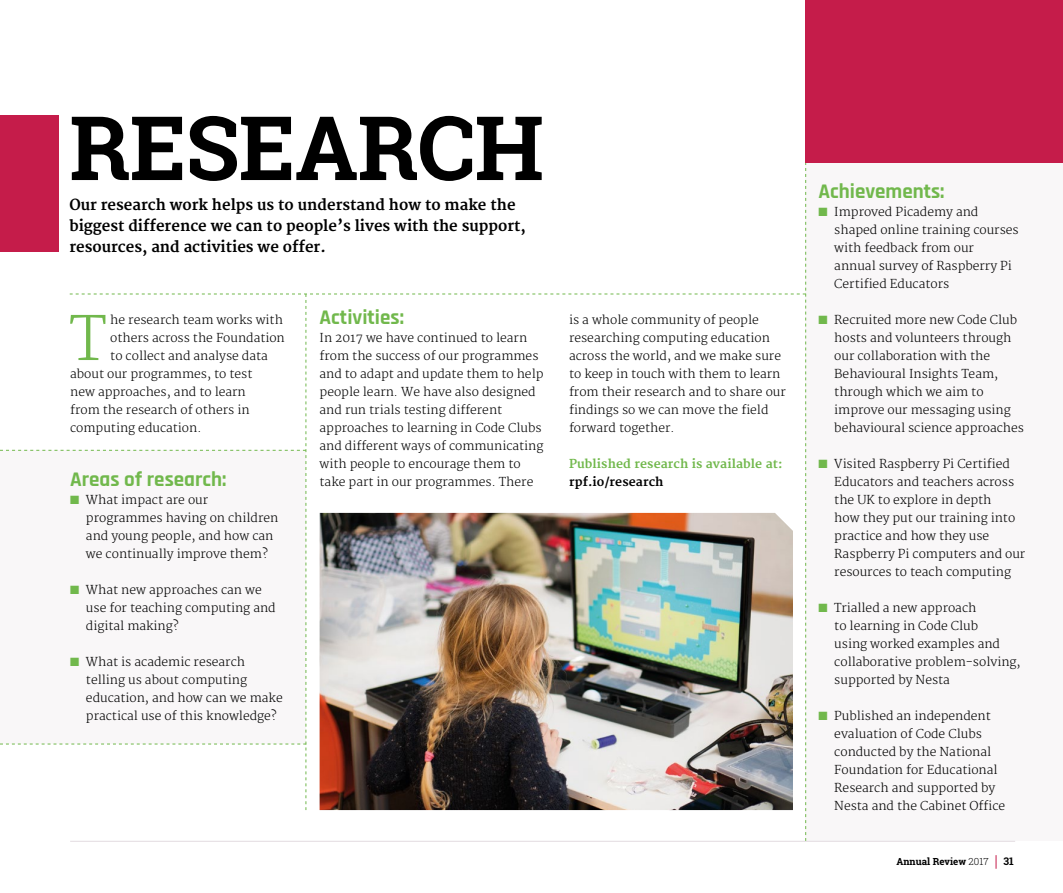
<style>
.page{position:relative;width:1063px;height:893px;background:#fff}
.page>*{position:absolute;margin:0;border:0;box-sizing:border-box;transform-origin:0 0}
.t1{font:700 88.95px "Roboto Slab";letter-spacing:-.01em;color:#000}
.t2{font:300 59.4px "Merriweather";color:#71b84c}
.t3{font:700 21px "Rajdhani";color:#71b84c}
.t4{font:700 15px/21px "Merriweather";color:#000}
.t5{font:300 12px/18px "Merriweather";color:#000}
.t6{font:700 12px "Merriweather";letter-spacing:.01em;color:#71b84c}
.t7{font:700 12px "Merriweather";letter-spacing:.01em;color:#000}
.t8{font:700 10.5px "Roboto Slab";color:#000}
.t9{font:700 9.75px "Roboto Slab";color:#000}
.s1{color:#71b84c}
.s2{font-weight:300}
</style>
<div class="page">
<svg style="left:996px;top:855px;width:1px;height:14px"></svg>
<hr style="left:70px;top:841px;width:945px;height:1px;background:#e2dbe0">
<div style="left:0;top:116px;width:59px;height:136px;background:#c51c4a"></div>
<div style="left:806px;top:145px;width:257px;height:696px;background:#f9f7f8"></div>
<div style="left:805px;top:0;width:258px;height:162px;background:#c51c4a"></div>
<img style="left:0;top:162px;width:806px;height:679px">
<h1 class="t1" style="left:69px;top:87px;width:476px">RESEARCH</h1>
<p class="t4" style="left:69px;top:195px;width:458px">Our research work helps us to understand how to make the biggest difference we can to people’s lives with the support, resources, and activities we offer.</p>
<h2 class="t2" style="left:69px;top:304px;width:38px">T</h2>
<p class="t5" style="left:110px;top:311px;width:174px">he research team works with</p>
<p class="t5" style="left:110px;top:329px;width:176px">others across the Foundation</p>
<p class="t5" style="left:110px;top:347px;width:159px">to collect and analyse data</p>
<p class="t5" style="left:70px;top:365px;width:184px">about our programmes, to test</p>
<p class="t5" style="left:70px;top:383px;width:177px">new approaches, and to learn</p>
<p class="t5" style="left:70px;top:401px;width:181px">from the research of others in</p>
<p class="t5" style="left:70px;top:419px;width:133px">computing education.</p>
<h3 class="t3" style="left:70px;top:466px;width:158px">Areas of research:</h3>
<p class="t5" style="left:86px;top:491px;width:194px;text-indent:-16px"><span class="s1">■</span> What impact are our programmes having on children and young people, and how can we continually improve them?</p>
<p class="t5" style="left:86px;top:581px;width:191px;text-indent:-16px"><span class="s1">■</span> What new approaches can we use for teaching computing and digital making?</p>
<p class="t5" style="left:86px;top:653px;width:198px;text-indent:-16px"><span class="s1">■</span> What is academic research telling us about computing education, and how can we make practical use of this knowledge?</p>
<h3 class="t3" style="left:320px;top:304px;width:86px">Activities:</h3>
<p class="t5" style="left:320px;top:329px;width:225px">In 2017 we have continued to learn from the success of our programmes and to adapt and update them to help people learn. We have also designed and run trials testing different approaches to learning in Code Clubs and different ways of communicating with people to encourage them to take part in our programmes. There</p>
<p class="t5" style="left:569px;top:311px;width:218px">is a whole community of people researching computing education across the world, and we make sure to keep in touch with them to learn from their research and to share our findings so we can move the field forward together.</p>
<p class="t6" style="left:569px;top:457px;width:215px">Published research is available at:</p>
<p class="t7" style="left:569px;top:475px;width:96px">rpf.io/research</p>
<h3 class="t3" style="left:819px;top:178px;width:128px">Achievements:</h3>
<p class="t5" style="left:834px;top:203px;width:186px;text-indent:-16px"><span class="s1">■</span> Improved Picademy and shaped online training courses with feedback from our<br>annual survey of Raspberry Pi<br>Certified Educators</p>
<p class="t5" style="left:834px;top:311px;width:191px;text-indent:-16px"><span class="s1">■</span> Recruited more new Code Club hosts and volunteers through our collaboration with the<br>Behavioural Insights Team, through which we aim to improve our messaging using behavioural science approaches</p>
<p class="t5" style="left:834px;top:455px;width:193px;text-indent:-16px"><span class="s1">■</span> Visited Raspberry Pi Certified<br>Educators and teachers across the UK to explore in depth<br>how they put our training into practice and how they use<br>Raspberry Pi computers and our resources to teach computing</p>
<p class="t5" style="left:834px;top:599px;width:188px;text-indent:-16px"><span class="s1">■</span> Trialled a new approach<br>to learning in Code Club<br>using worked examples and collaborative problem-solving, supported by Nesta</p>
<p class="t5" style="left:834px;top:707px;width:173px;text-indent:-16px"><span class="s1">■</span> Published an independent evaluation of Code Clubs conducted by the National<br>Foundation for Educational<br>Research and supported by<br>Nesta and the Cabinet Office</p>
<p class="t9" style="left:896px;top:855px;width:94px">Annual Review <span class="s2">2017</span></p>
<p class="t8" style="left:1003px;top:854px;width:12px">31</p>
</div>
